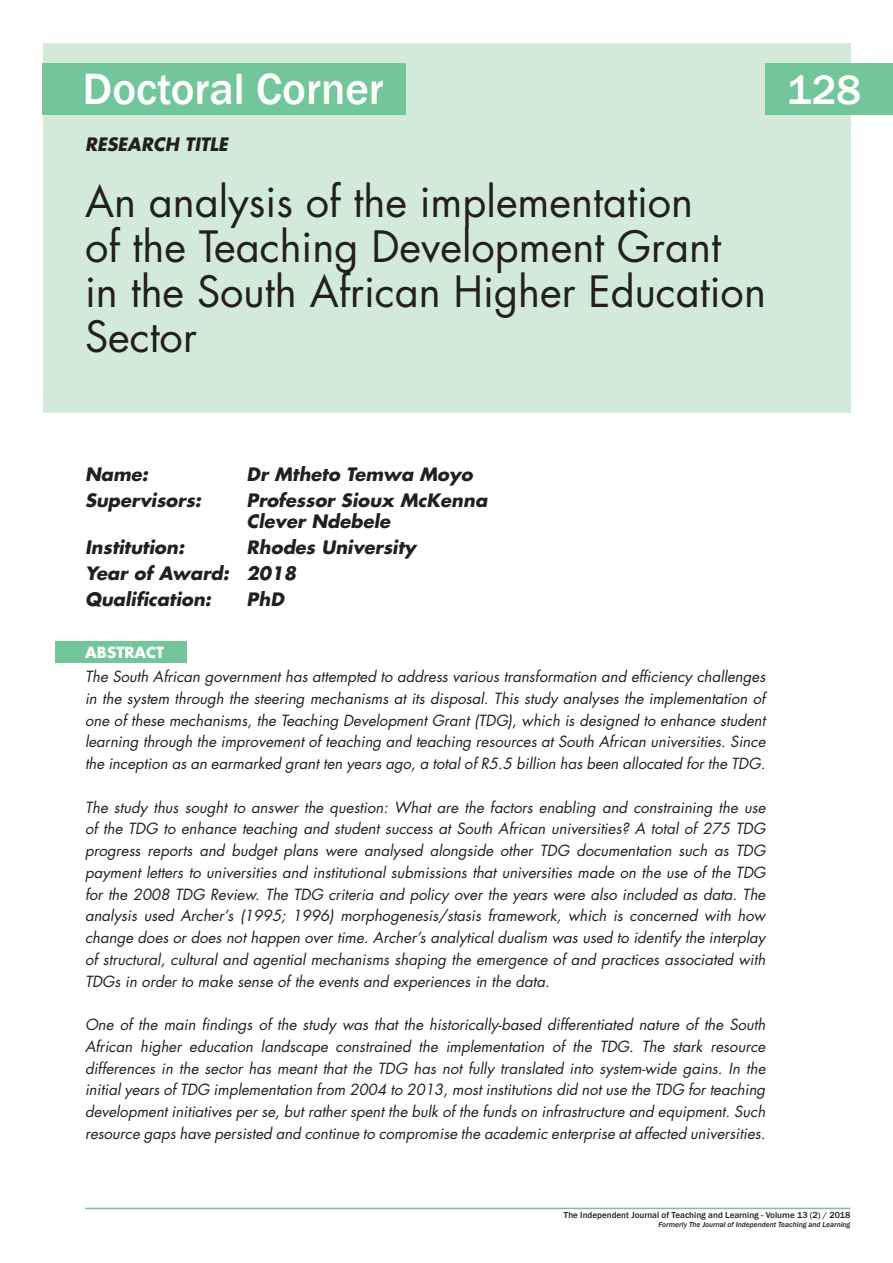
<style>
.page{position:relative;width:893px;height:1263px;background:#fff}
.page>*{position:absolute;margin:0;border:0;box-sizing:border-box;transform-origin:0 0}
.t1{font:500 45px "Franklin Gothic";color:#fff}
.t2{font:42px/45px "Futura Std";color:#231f20}
.t3{font:500 42px "Franklin Gothic";color:#fff}
.t4{font:italic 700 18px/26px "Futura Std";color:#231f20}
.t5{font:italic 15px/21.8px "Futura Std";color:#231f20;text-align:justify}
.t6{font:700 15px "Futura Std";color:#fff}
.t7{font:500 9px "Franklin Gothic";color:#231f20}
.t8{font:italic 500 7.5px "Franklin Gothic";color:#231f20}
</style>
<div class="page">
<hr style="left:85px;top:1208px;width:765px;height:1px;background:#72c699">
<div style="left:43px;top:43px;width:807px;height:369px;background:#d3eadb"></div>
<div style="left:765px;top:64px;width:128px;height:51px;background:#72c699"></div>
<div style="left:43px;top:64px;width:363px;height:51px;background:#72c699"></div>
<div style="left:55px;top:641px;width:132px;height:21px;background:#72c699"></div>
<h1 class="t1" style="left:83px;top:61px;width:302px">Doctoral Corner</h1>
<h2 class="t3" style="left:787px;top:64px;width:76px">128</h2>
<p class="t4" style="left:85px;top:131px;width:144px">RESEARCH TITLE</p>
<h2 class="t2" style="left:85px;top:180px;width:682px">An analysis of the implementation<br>of the Teaching Development Grant<br>in the South African Higher Education<br>Sector</h2>
<p class="t4" style="left:85px;top:461px;width:65px">Name:</p>
<p class="t4" style="left:247px;top:461px;width:228px">Dr Mtheto Temwa Moyo</p>
<p class="t4" style="left:85px;top:487px;width:118px">Supervisors:</p>
<p class="t4" style="left:247px;top:489px;width:242px;line-height:21.8px">Professor Sioux McKenna<br>Clever Ndebele</p>
<p class="t4" style="left:85px;top:535px;width:101px">Institution:</p>
<p class="t4" style="left:85px;top:535px;width:332px;text-indent:162px">Rhodes University<br>Year of Award: 2018<br>Qualification:</p>
<p class="t4" style="left:247px;top:587px;width:39px">PhD</p>
<p class="t6" style="left:85px;top:642px;width:80px">ABSTRACT</p>
<p class="t5" style="left:85px;top:666px;width:682px">The South African government has attempted to address various transformation and efficiency challenges in the system through the steering mechanisms at its disposal. This study analyses the implementation of one of these mechanisms, the Teaching Development Grant (TDG), which is designed to enhance student learning through the improvement of teaching and teaching resources at South African universities. Since the inception as an earmarked grant ten years ago, a total of R5.5 billion has been allocated for the TDG.</p>
<p class="t5" style="left:85px;top:796px;width:682px">The study thus sought to answer the question: What are the factors enabling and constraining the use of the TDG to enhance teaching and student success at South African universities? A total of 275 TDG progress reports and budget plans were analysed alongside other TDG documentation such as TDG payment letters to universities and institutional submissions that universities made on the use of the TDG for the 2008 TDG Review. The TDG criteria and policy over the years were also included as data. The analysis used Archer’s (1995; 1996) morphogenesis/stasis framework, which is concerned with how change does or does not happen over time. Archer’s analytical dualism was used to identify the interplay of structural, cultural and agential mechanisms shaping the emergence of and practices associated with TDGs in order to make sense of the events and experiences in the data.</p>
<p class="t5" style="left:85px;top:1014px;width:682px">One of the main findings of the study was that the historically-based differentiated nature of the South African higher education landscape constrained the implementation of the TDG. The stark resource differences in the sector has meant that the TDG has not fully translated into system-wide gains. In the initial years of TDG implementation from 2004 to 2013, most institutions did not use the TDG for teaching development initiatives per se, but rather spent the bulk of the funds on infrastructure and equipment. Such resource gaps have persisted and continue to compromise the academic enterprise at affected universities.</p>
<p class="t7" style="left:564px;top:1210px;width:288px">The Independent Journal of Teaching and Learning - Volume 13 (2) / 2018</p>
<p class="t8" style="left:659px;top:1220px;width:193px">Formerly The Journal of Independent Teaching and Learning</p>
</div>
